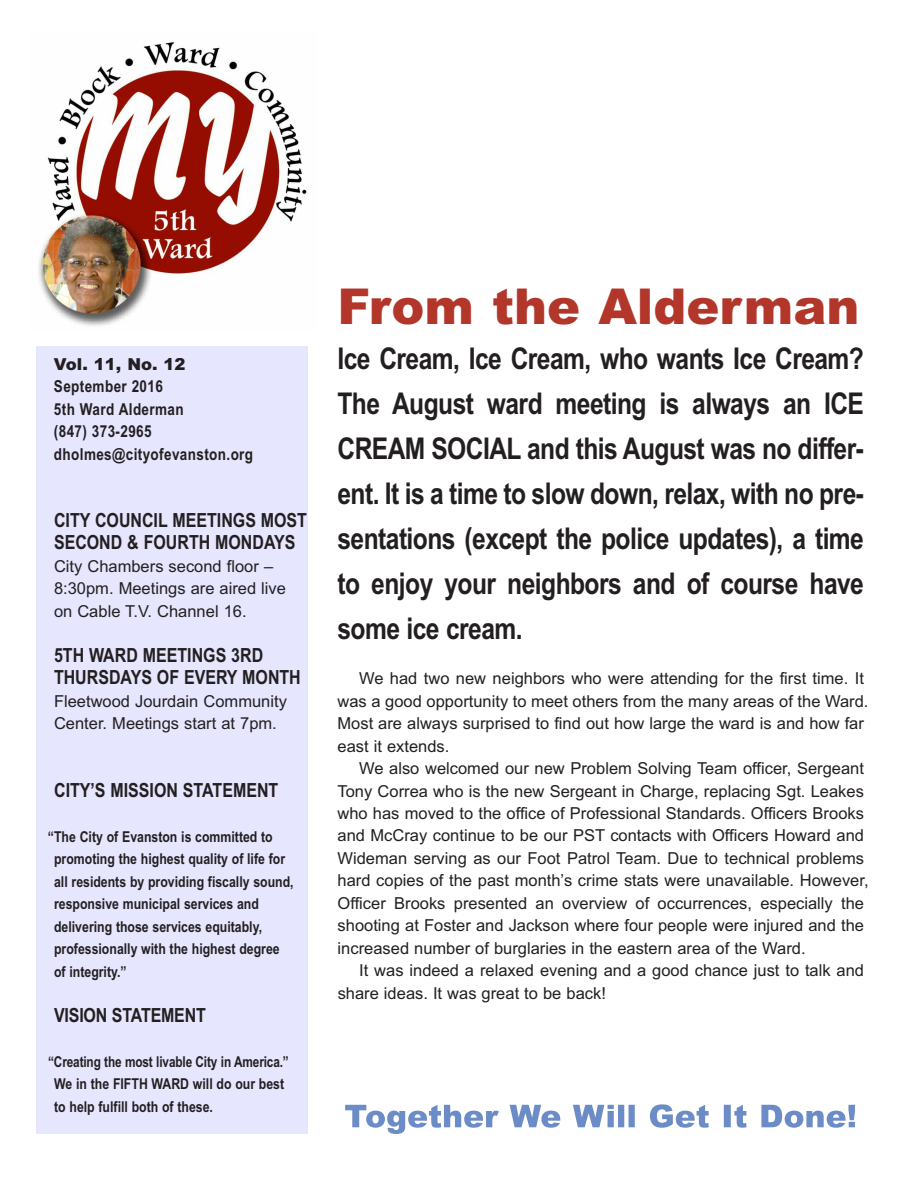
<style>
.page{position:relative;width:918px;height:1188px;background:#fff}
.page>*{position:absolute;margin:0;border:0;box-sizing:border-box;transform-origin:0 0}
.t1{font:900 49.5px "Arial";color:#b2362a}
.t2{font:700 30px/45px "Arial Narrow";letter-spacing:-.02em;color:#231f20;text-align:justify}
.t3{font:700 19.5px/22.5px "Arial Narrow";color:#231f20}
.t4{font:16.5px/22.5px "Arial";color:#231f20}
.t5{font:700 16.5px/22.5px "Arial Narrow";letter-spacing:.025em;color:#231f20}
.t6{font:900 16.5px "Arial";color:#231f20}
.t7{font:700 15px/22.5px "Arial Narrow";color:#231f20}
.t8{font:700 15px/22.5px "Arial Narrow";color:#231f20;scale:.96 1}
</style>
<div class="page">
<div style="left:36px;top:346px;width:272px;height:788px;background:#e6e6ff"></div>
<img style="left:38px;top:42px;width:269px;height:284px">
<svg style="left:345px;top:1105px;width:328px;height:29px"></svg>
<p class="t6" style="left:54px;top:354px;width:133px">Vol. 11, No. 12</p>
<p class="t5" style="left:54px;top:375px;width:201px">September 2016<br>5th Ward Alderman<br>(847) 373-2965 dholmes@cityofevanston.org</p>
<p class="t3" style="left:54px;top:509px;width:255px">CITY COUNCIL MEETINGS MOST<br>SECOND &amp; FOURTH MONDAYS</p>
<p class="t4" style="left:54px;top:555px;width:234px">City Chambers second floor –<br>8:30pm. Meetings are aired live on Cable T.V. Channel 16.</p>
<p class="t3" style="left:54px;top:644px;width:248px">5TH WARD MEETINGS 3RD<br>THURSDAYS OF EVERY MONTH</p>
<p class="t4" style="left:54px;top:690px;width:234px">Fleetwood Jourdain Community<br>Center. Meetings start at 7pm.</p>
<p class="t3" style="left:54px;top:779px;width:226px">CITY’S MISSION STATEMENT</p>
<p class="t7" style="left:54px;top:825px;width:241px;text-indent:-6px">“The City of Evanston is committed to promoting the highest quality of life for all residents by providing fiscally sound, responsive municipal services and delivering those services equitably, professionally with the highest degree of integrity.”</p>
<p class="t3" style="left:54px;top:1004px;width:153px">VISION STATEMENT</p>
<p class="t8" style="left:54px;top:1050px;width:246px;text-indent:-6px">“Creating the most livable City in America.”<br>We in the FIFTH WARD will do our best to help fulfill both of these.</p>
<h1 class="t1" style="left:338px;top:278px;width:523px">From the Alderman</h1>
<p class="t2" style="left:337px;top:336px;width:528px">Ice Cream, Ice Cream, who wants Ice Cream?<br>The August ward meeting is always an ICE CREAM SOCIAL and this August was no differ&shy;ent. It is a time to slow down, relax, with no pre&shy;sentations (except the police updates), a time to enjoy your neighbors and of course have some ice cream.</p>
<p class="t4" style="left:337px;top:667px;width:533px;text-indent:22px">We had two new neighbors who were attending for the first time. It was a good opportunity to meet others from the many areas of the Ward.<br>Most are always surprised to find out how large the ward is and how far east it extends.</p>
<p class="t4" style="left:337px;top:757px;width:533px;text-indent:22px">We also welcomed our new Problem Solving Team officer, Sergeant Tony Correa who is the new Sergeant in Charge, replacing Sgt. Leakes who has moved to the office of Professional Standards. Officers Brooks and McCray continue to be our PST contacts with Officers Howard and Wideman serving as our Foot Patrol Team. Due to technical problems hard copies of the past month’s crime stats were unavailable. However, Officer Brooks presented an overview of occurrences, especially the shooting at Foster and Jackson where four people were injured and the increased number of burglaries in the eastern area of the Ward.</p>
<p class="t4" style="left:338px;top:960px;width:528px;text-indent:22px">It was indeed a relaxed evening and a good chance just to talk and share ideas. It was great to be back!</p>
</div>
